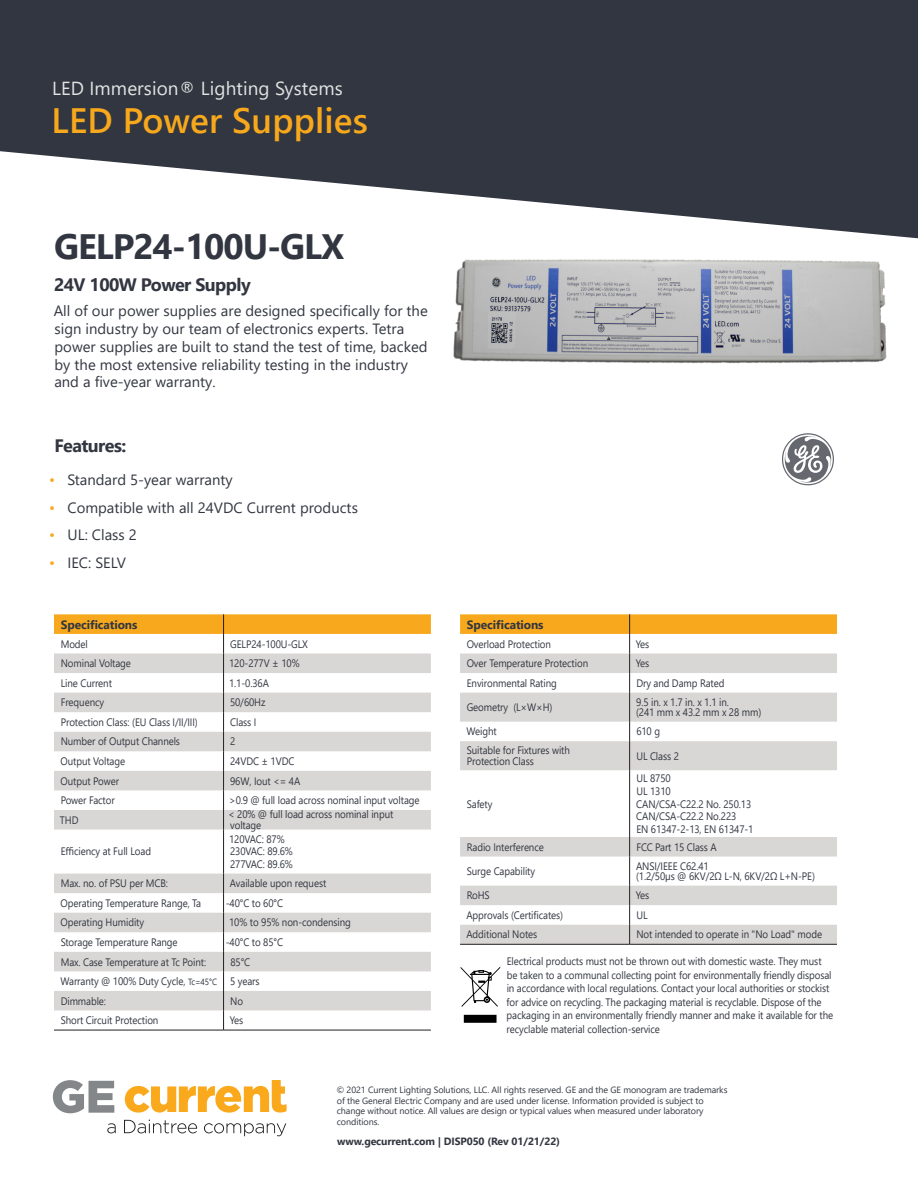
<style>
.page{position:relative;width:918px;height:1188px;background:#fff}
.page>*{position:absolute;margin:0;border:0;box-sizing:border-box;transform-origin:0 0}
.t1{font:600 35.25px "Segoe UI";letter-spacing:.005em;color:#f7a81c}
.t2{font:700 35.25px "Segoe UI";letter-spacing:-.03em;color:#323640}
.t3{font:18.9px "Segoe UI";letter-spacing:.005em;color:#e1e4e2}
.t4{font:700 18px "Segoe UI";letter-spacing:-.03em;color:#323640}
.t5{font:14.85px/17.9px "Segoe UI";color:#323640}
.t6{font:700 12px "Segoe UI";letter-spacing:-.01em;color:#323640}
.t7{font:10.8px/13.5px "Segoe UI";letter-spacing:-.01em;color:#323640;scale:.9 1}
.t8{font:700 10.5px "Segoe UI";letter-spacing:-.01em;color:#323640}
.t9{font:9px/10.8px "Segoe UI";letter-spacing:-.01em;color:#323640}
.s1{color:#f7a81c}
.s2{font-size:9px}
</style>
<div class="page">
<svg style="left:0;top:0;width:918px;height:238px;fill:#323640"></svg>
<svg style="left:54px;top:830px;width:377px;height:180px"></svg>
<svg style="left:54px;top:614px;width:377px;height:216px"></svg>
<hr style="left:223px;top:830px;width:1px;height:44px;background:#231f20">
<svg style="left:223px;top:874px;width:1px;height:156px"></svg>
<hr style="left:54px;top:1030px;width:170px;height:1px;background:#231f20">
<hr style="left:224px;top:1030px;width:207px;height:1px;background:#231f20">
<svg style="left:460px;top:770px;width:377px;height:174px"></svg>
<svg style="left:460px;top:614px;width:377px;height:156px"></svg>
<hr style="left:629px;top:770px;width:1px;height:67px;background:#231f20">
<svg style="left:629px;top:837px;width:1px;height:107px"></svg>
<hr style="left:460px;top:944px;width:170px;height:1px;background:#231f20">
<hr style="left:630px;top:944px;width:207px;height:1px;background:#231f20">
<svg style="left:782px;top:433px;width:52px;height:52px"></svg>
<svg style="left:107px;top:1123px;width:9px;height:10px"></svg>
<svg style="left:124px;top:1120px;width:73px;height:13px"></svg>
<svg style="left:204px;top:1123px;width:82px;height:13px"></svg>
<svg style="left:53px;top:1080px;width:61px;height:33px"></svg>
<svg style="left:125px;top:1080px;width:162px;height:33px"></svg>
<svg style="left:461px;top:967px;width:39px;height:56px"></svg>
<img style="left:453px;top:259px;width:434px;height:105px">
<p class="t3" style="left:52px;top:70px;width:292px">LED Immersion® Lighting Systems</p>
<p class="t1" style="left:52px;top:87px;width:318px">LED Power Supplies</p>
<p class="t2" style="left:54px;top:213px;width:292px">GELP24-100U-GLX</p>
<p class="t4" style="left:54px;top:268px;width:198px">24V 100W Power Supply</p>
<p class="t5" style="left:54px;top:301px;width:376px">All of our power supplies are designed specifically for the sign industry by our team of electronics experts. Tetra power supplies are built to stand the test of time, backed by the most extensive reliability testing in the industry and a five-year warranty.</p>
<p class="t4" style="left:54px;top:429px;width:73px">Features:</p>
<p class="t5" style="left:49px;top:469px;width:185px"><span class="s1">•</span> Standard 5-year warranty</p>
<p class="t5" style="left:49px;top:497px;width:310px"><span class="s1">•</span> Compatible with all 24VDC Current products</p>
<p class="t5" style="left:49px;top:525px;width:89px"><span class="s1">•</span> UL: Class 2</p>
<p class="t5" style="left:49px;top:553px;width:78px"><span class="s1">•</span> IEC: SELV</p>
<p class="t6" style="left:61px;top:613px;width:78px">Specifications</p>
<p class="t7" style="left:61px;top:636px;width:32px">Model</p>
<p class="t7" style="left:230px;top:636px;width:88px">GELP24-100U-GLX</p>
<p class="t7" style="left:61px;top:656px;width:80px">Nominal Voltage</p>
<p class="t7" style="left:229px;top:656px;width:80px">120-277V ± 10%</p>
<p class="t7" style="left:61px;top:675px;width:58px">Line Current</p>
<p class="t7" style="left:229px;top:675px;width:46px">1.1-0.36A</p>
<p class="t7" style="left:61px;top:695px;width:50px">Frequency</p>
<p class="t7" style="left:230px;top:695px;width:41px">50/60Hz</p>
<p class="t7" style="left:61px;top:714px;width:154px">Protection Class: (EU Class I/II/III)</p>
<p class="t7" style="left:230px;top:714px;width:31px">Class I</p>
<p class="t7" style="left:61px;top:734px;width:134px">Number of Output Channels</p>
<p class="t7" style="left:230px;top:734px;width:7px">2</p>
<p class="t7" style="left:61px;top:753px;width:73px">Output Voltage</p>
<p class="t7" style="left:230px;top:753px;width:73px">24VDC ± 1VDC</p>
<p class="t7" style="left:61px;top:773px;width:67px">Output Power</p>
<p class="t7" style="left:230px;top:773px;width:79px">96W, Iout &lt;= 4A</p>
<p class="t7" style="left:61px;top:793px;width:62px">Power Factor</p>
<p class="t7" style="left:229px;top:793px;width:213px">&gt;0.9 @ full load across nominal input voltage</p>
<p class="t7" style="left:60px;top:812px;width:22px">THD</p>
<p class="t7" style="left:228px;top:808px;width:185px;line-height:10.8px">&lt; 20% @ full load across nominal input voltage</p>
<p class="t7" style="left:61px;top:844px;width:102px">Efficiency at Full Load</p>
<p class="t7" style="left:229px;top:831px;width:63px">120VAC: 87%</p>
<p class="t7" style="left:230px;top:844px;width:71px">230VAC: 89.6%</p>
<p class="t7" style="left:230px;top:857px;width:71px">277VAC: 89.6%</p>
<p class="t7" style="left:61px;top:876px;width:121px">Max. no. of PSU per MCB:</p>
<p class="t7" style="left:230px;top:876px;width:109px">Available upon request</p>
<p class="t7" style="left:61px;top:895px;width:158px">Operating Temperature Range, Ta</p>
<p class="t7" style="left:226px;top:895px;width:65px">-40°C to 60°C</p>
<p class="t7" style="left:61px;top:915px;width:94px">Operating Humidity</p>
<p class="t7" style="left:229px;top:915px;width:137px">10% to 95% non-condensing</p>
<p class="t7" style="left:61px;top:934px;width:132px">Storage Temperature Range</p>
<p class="t7" style="left:226px;top:934px;width:65px">-40°C to 85°C</p>
<p class="t7" style="left:61px;top:954px;width:163px">Max. Case Temperature at Tc Point:</p>
<p class="t7" style="left:230px;top:954px;width:24px">85°C</p>
<p class="t7" style="left:61px;top:974px;width:175px">Warranty @ 100% Duty Cycle, <span class="s2">Tc=45°C</span></p>
<p class="t7" style="left:230px;top:974px;width:34px">5 years</p>
<p class="t7" style="left:61px;top:993px;width:52px">Dimmable:</p>
<p class="t7" style="left:230px;top:993px;width:16px">No</p>
<p class="t7" style="left:61px;top:1013px;width:110px">Short Circuit Protection</p>
<p class="t7" style="left:230px;top:1013px;width:17px">Yes</p>
<p class="t6" style="left:467px;top:613px;width:78px">Specifications</p>
<p class="t7" style="left:467px;top:636px;width:95px">Overload Protection</p>
<p class="t7" style="left:636px;top:636px;width:17px">Yes</p>
<p class="t7" style="left:467px;top:656px;width:136px">Over Temperature Protection</p>
<p class="t7" style="left:636px;top:656px;width:17px">Yes</p>
<p class="t7" style="left:467px;top:675px;width:102px">Environmental Rating</p>
<p class="t7" style="left:636px;top:675px;width:99px">Dry and Damp Rated</p>
<p class="t7" style="left:467px;top:700px;width:97px">Geometry (L×W×H)</p>
<p class="t7" style="left:636px;top:695px;width:141px;line-height:10.8px">9.5 in. x 1.7 in. x 1.1 in.<br>(241 mm x 43.2 mm x 28 mm)</p>
<p class="t7" style="left:467px;top:724px;width:35px">Weight</p>
<p class="t7" style="left:636px;top:724px;width:28px">610 g</p>
<p class="t7" style="left:467px;top:744px;width:116px;line-height:10.8px">Suitable for Fixtures with<br>Protection Class</p>
<p class="t7" style="left:636px;top:748px;width:49px">UL Class 2</p>
<p class="t7" style="left:467px;top:796px;width:30px">Safety</p>
<p class="t7" style="left:636px;top:771px;width:40px">UL 8750</p>
<p class="t7" style="left:636px;top:783px;width:40px">UL 1310</p>
<p class="t7" style="left:636px;top:796px;width:129px">CAN/CSA-C22.2 No. 250.13</p>
<p class="t7" style="left:636px;top:809px;width:113px">CAN/CSA-C22.2 No.223</p>
<p class="t7" style="left:636px;top:822px;width:132px">EN 61347-2-13, EN 61347-1</p>
<p class="t7" style="left:467px;top:839px;width:87px">Radio Interference</p>
<p class="t7" style="left:636px;top:839px;width:91px">FCC Part 15 Class A</p>
<p class="t7" style="left:467px;top:863px;width:78px">Surge Capability</p>
<p class="t7" style="left:636px;top:859px;width:200px;line-height:10.8px">ANSI/IEEE C62.41<br>(1.2/50µs @ 6KV/2Ω L-N, 6KV/2Ω L+N-PE)</p>
<p class="t7" style="left:467px;top:888px;width:27px">RoHS</p>
<p class="t7" style="left:636px;top:888px;width:17px">Yes</p>
<p class="t7" style="left:466px;top:907px;width:109px">Approvals (Certificates)</p>
<p class="t7" style="left:636px;top:907px;width:14px">UL</p>
<p class="t7" style="left:466px;top:927px;width:80px">Additional Notes</p>
<p class="t7" style="left:636px;top:927px;width:208px">Not intended to operate in "No Load" mode</p>
<p class="t7" style="left:507px;top:954px;width:364px">Electrical products must not be thrown out with domestic waste. They must be taken to a communal collecting point for environmentally friendly disposal in accordance with local regulations. Contact your local authorities or stockist for advice on recycling. The packaging material is recyclable. Dispose of the packaging in an environmentally friendly manner and make it available for the recyclable material collection-service</p>
<p class="t9" style="left:336px;top:1083px;width:393px">© 2021 Current Lighting Solutions, LLC. All rights reserved. GE and the GE monogram are trademarks of the General Electric Company and are used under license. Information provided is subject to change without notice. All values are design or typical values when measured under laboratory conditions.</p>
<p class="t8" style="left:337px;top:1131px;width:224px">www.gecurrent.com | DISP050 (Rev 01/21/22)</p>
</div>
